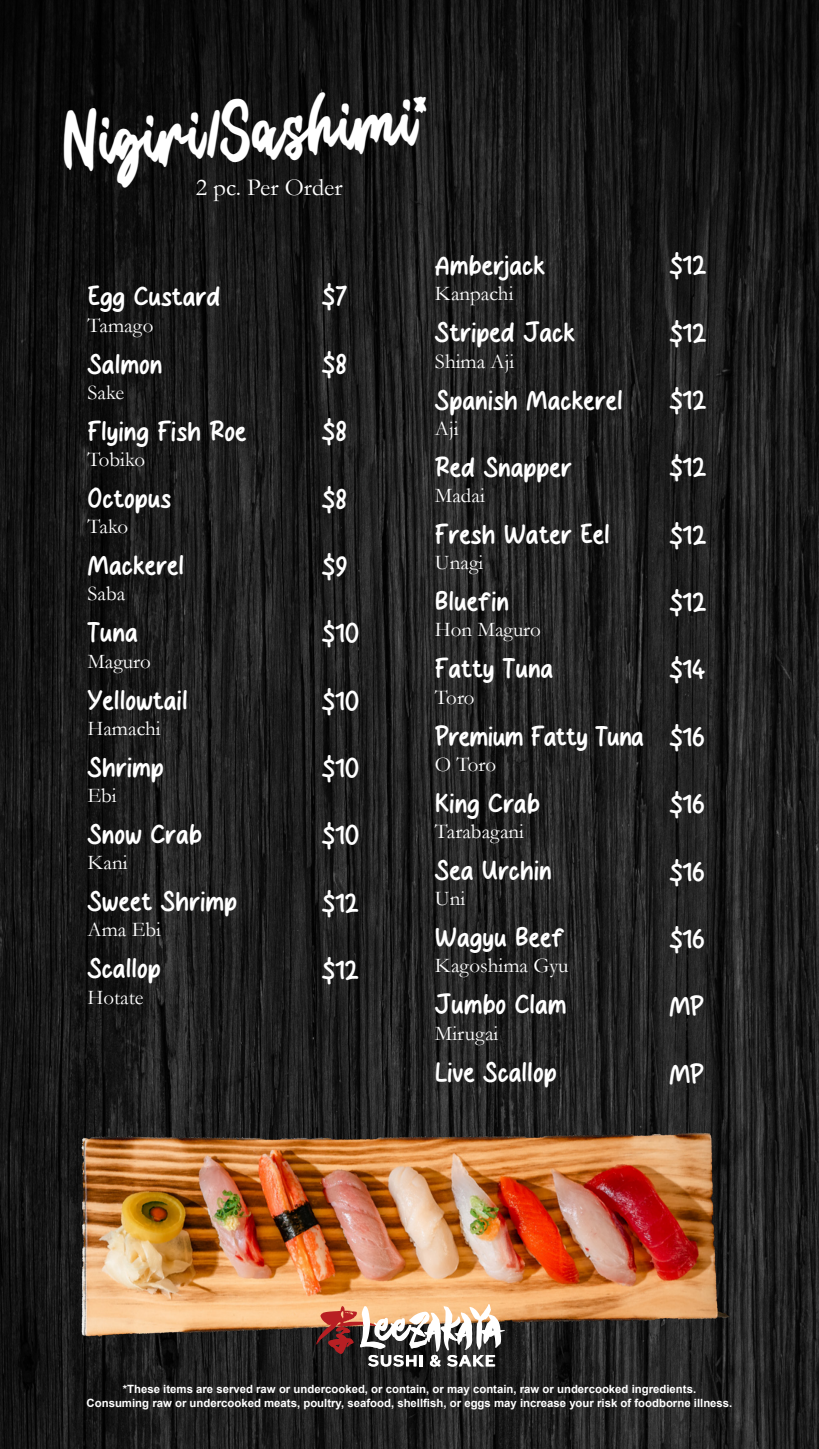
<style>
.page{position:relative;width:819px;height:1449px;background:#fff}
.page>*{position:absolute;margin:0;border:0;box-sizing:border-box;transform-origin:0 0}
.t1{font:35px "Present";color:#fff}
.t2{font:28px "Chocolate Donuts";color:#fff}
.t3{font:28px "Chocolate Donuts";letter-spacing:-.02em;color:#fff}
.t4{font:24.5px "Garamond";color:#fff}
.t5{font:21px "Garamond";color:#fff}
.t6{font:700 11.38px/13.7px "Arial";color:#fff;text-align:center}
</style>
<div class="page">
<img style="left:0;top:0;width:819px;height:1449px">
<img style="left:82px;top:1124px;width:649px;height:285px">
<svg style="left:316px;top:1304px;width:189px;height:63px"></svg>
<p class="t1" style="left:65px;top:139px;width:368px;rotate:-4deg">Nigiri/Sashimi*</p>
<p class="t4" style="left:196px;top:171px;width:148px">2 pc. Per Order</p>
<p class="t2" style="left:88px;top:283px;width:134px">Egg Custard</p>
<p class="t5" style="left:88px;top:311px;width:67px">Tamago</p>
<p class="t2" style="left:88px;top:351px;width:76px">Salmon</p>
<p class="t5" style="left:88px;top:378px;width:38px">Sake</p>
<p class="t2" style="left:88px;top:418px;width:161px">Flying Fish Roe</p>
<p class="t5" style="left:88px;top:445px;width:59px">Tobiko</p>
<p class="t2" style="left:88px;top:485px;width:85px">Octopus</p>
<p class="t5" style="left:88px;top:513px;width:42px">Tako</p>
<p class="t2" style="left:88px;top:552px;width:98px">Mackerel</p>
<p class="t5" style="left:88px;top:580px;width:39px">Saba</p>
<p class="t2" style="left:88px;top:619px;width:52px">Tuna</p>
<p class="t5" style="left:88px;top:647px;width:65px">Maguro</p>
<p class="t2" style="left:88px;top:687px;width:102px">Yellowtail</p>
<p class="t5" style="left:88px;top:714px;width:75px">Hamachi</p>
<p class="t2" style="left:88px;top:754px;width:78px">Shrimp</p>
<p class="t5" style="left:88px;top:781px;width:31px">Ebi</p>
<p class="t2" style="left:88px;top:821px;width:116px">Snow Crab</p>
<p class="t5" style="left:88px;top:849px;width:42px">Kani</p>
<p class="t2" style="left:88px;top:888px;width:151px">Sweet Shrimp</p>
<p class="t5" style="left:88px;top:916px;width:75px">Ama Ebi</p>
<p class="t2" style="left:88px;top:955px;width:75px">Scallop</p>
<p class="t5" style="left:88px;top:983px;width:58px">Hotate</p>
<p class="t2" style="left:322px;top:283px;width:27px">$7</p>
<p class="t2" style="left:322px;top:351px;width:27px">$8</p>
<p class="t2" style="left:322px;top:418px;width:27px">$8</p>
<p class="t2" style="left:322px;top:486px;width:27px">$8</p>
<p class="t2" style="left:322px;top:553px;width:28px">$9</p>
<p class="t2" style="left:322px;top:620px;width:40px">$10</p>
<p class="t2" style="left:322px;top:688px;width:40px">$10</p>
<p class="t2" style="left:322px;top:755px;width:40px">$10</p>
<p class="t2" style="left:322px;top:822px;width:40px">$10</p>
<p class="t2" style="left:322px;top:890px;width:39px">$12</p>
<p class="t2" style="left:322px;top:957px;width:39px">$12</p>
<p class="t2" style="left:435px;top:252px;width:112px">Amberjack</p>
<p class="t5" style="left:435px;top:280px;width:80px">Kanpachi</p>
<p class="t2" style="left:435px;top:319px;width:142px">Striped Jack</p>
<p class="t5" style="left:435px;top:347px;width:81px">Shima Aji</p>
<p class="t2" style="left:435px;top:386px;width:189px">Spanish Mackerel</p>
<p class="t5" style="left:435px;top:414px;width:25px">Aji</p>
<p class="t2" style="left:435px;top:454px;width:138px">Red Snapper</p>
<p class="t5" style="left:435px;top:481px;width:51px">Madai</p>
<p class="t2" style="left:435px;top:521px;width:176px">Fresh Water Eel</p>
<p class="t5" style="left:435px;top:548px;width:50px">Unagi</p>
<p class="t2" style="left:435px;top:588px;width:76px">Bluefin</p>
<p class="t5" style="left:435px;top:616px;width:108px">Hon Maguro</p>
<p class="t2" style="left:435px;top:655px;width:120px">Fatty Tuna</p>
<p class="t5" style="left:435px;top:683px;width:41px">Toro</p>
<p class="t3" style="left:435px;top:722px;width:211px">Premium Fatty Tuna</p>
<p class="t5" style="left:435px;top:750px;width:63px">O Toro</p>
<p class="t2" style="left:435px;top:790px;width:107px">King Crab</p>
<p class="t5" style="left:435px;top:817px;width:91px">Tarabagani</p>
<p class="t2" style="left:435px;top:857px;width:118px">Sea Urchin</p>
<p class="t5" style="left:435px;top:884px;width:32px">Uni</p>
<p class="t2" style="left:435px;top:924px;width:131px">Wagyu Beef</p>
<p class="t5" style="left:435px;top:952px;width:135px">Kagoshima Gyu</p>
<p class="t2" style="left:435px;top:991px;width:133px">Jumbo Clam</p>
<p class="t5" style="left:435px;top:1019px;width:65px">Mirugai</p>
<p class="t2" style="left:435px;top:1058px;width:123px">Live Scallop</p>
<p class="t2" style="left:669px;top:252px;width:39px">$12</p>
<p class="t2" style="left:669px;top:319px;width:39px">$12</p>
<p class="t2" style="left:669px;top:387px;width:39px">$12</p>
<p class="t2" style="left:669px;top:454px;width:39px">$12</p>
<p class="t2" style="left:669px;top:522px;width:39px">$12</p>
<p class="t2" style="left:669px;top:589px;width:39px">$12</p>
<p class="t2" style="left:669px;top:656px;width:38px">$14</p>
<p class="t2" style="left:669px;top:724px;width:38px">$16</p>
<p class="t2" style="left:669px;top:791px;width:38px">$16</p>
<p class="t2" style="left:669px;top:858px;width:38px">$16</p>
<p class="t2" style="left:669px;top:926px;width:38px">$16</p>
<p class="t2" style="left:669px;top:993px;width:37px">MP</p>
<p class="t2" style="left:669px;top:1061px;width:37px">MP</p>
<p class="t6" style="left:87px;top:1383px;width:647px">*These items are served raw or undercooked, or contain, or may contain, raw or undercooked ingredients.<br>Consuming raw or undercooked meats, poultry, seafood, shellfish, or eggs may increase your risk of foodborne illness.</p>
</div>
